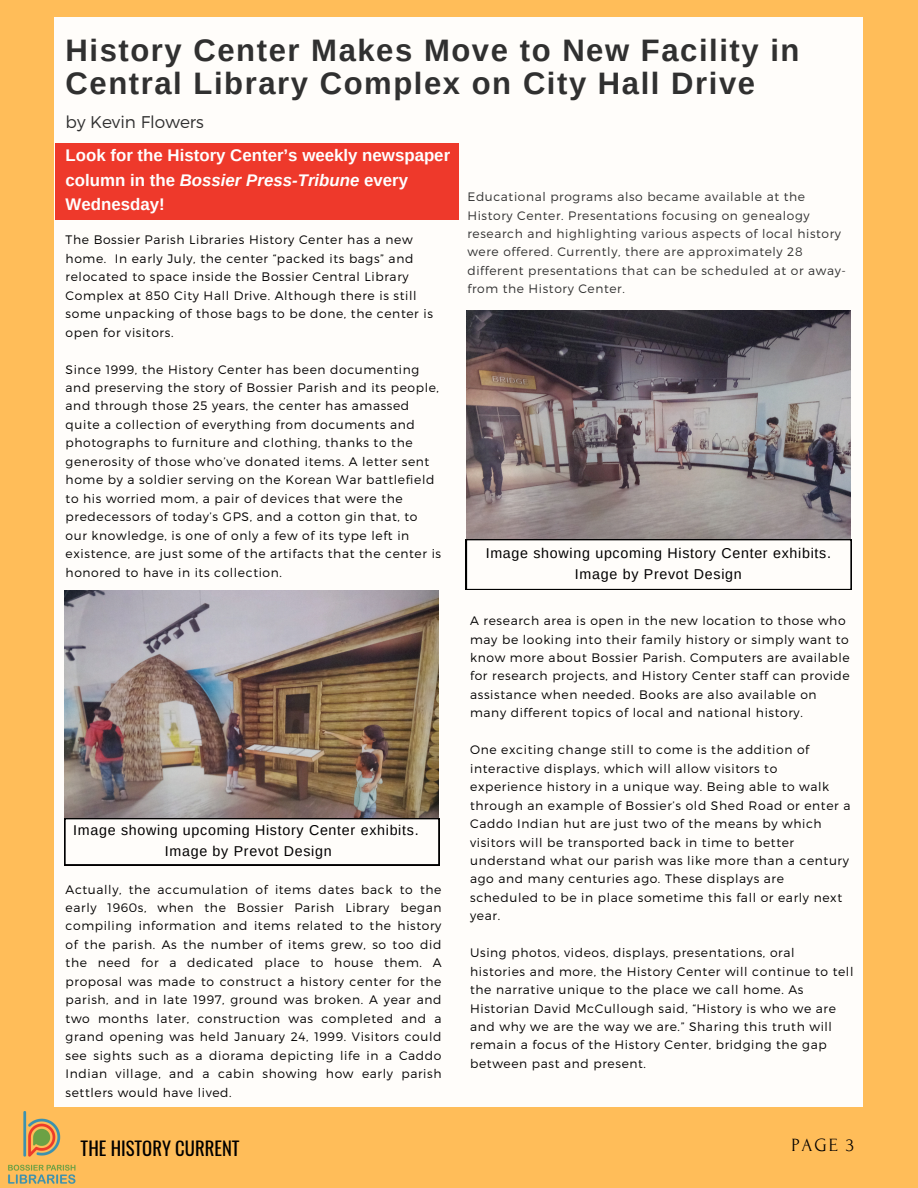
<style>
.page{position:relative;width:918px;height:1188px;background:#ffbd59}
.page>*{position:absolute;margin:0;border:0;box-sizing:border-box;transform-origin:0 0}
.t1{font:700 31.05px/33.8px "Arimo";letter-spacing:.05em;color:#303030}
.t2{font:18.75px "Oswald";color:#000}
.t3{font:18.75px "Forum";color:#000}
.t4{font:300 16.95px "Montserrat";color:#303030}
.t5{font:700 16.8px/24.6px "Arimo";color:#fff}
.t6{font:14.25px/21.3px "Arimo";letter-spacing:.05em;color:#000;text-align:center}
.t7{font:300 12.3px/18.5px "Montserrat";letter-spacing:.05em;color:#000}
.t8{font:300 12.3px/18.3px "Montserrat";letter-spacing:.05em;color:#303030}
.s1{font-style:italic}
</style>
<div class="page">
<div style="left:55px;top:17px;width:808px;height:1153px;background:#fffdfa"></div>
<div style="left:55px;top:143px;width:404px;height:77px;background:#ee392b"></div>
<div style="left:0;top:1107px;width:918px;height:81px;background:#ffbd59"></div>
<img style="left:8px;top:1112px;width:68px;height:72px">
<img style="left:64px;top:590px;width:375px;height:228px">
<img style="left:467px;top:310px;width:383px;height:229px">
<svg style="left:65px;top:818px;width:374px;height:47px"></svg>
<svg style="left:466px;top:539px;width:386px;height:51px"></svg>
<p class="t1" style="left:66px;top:33px;width:735px">History Center Makes Move to New Facility in<br>Central Library Complex on City Hall Drive</p>
<p class="t4" style="left:66px;top:111px;width:140px">by Kevin Flowers</p>
<p class="t5" style="left:66px;top:143px;width:386px">Look for the History Center’s weekly newspaper column in the <span class="s1">Bossier Press-Tribune</span> every<br>Wednesday!</p>
<h3 class="t8" style="left:467px;top:187px;width:380px">Educational programs also became available at the History Center. Presentations focusing on genealogy research and highlighting various aspects of local history were offered. Currently, there are approximately 28 different presentations that can be scheduled at or away&shy;from the History Center.</h3>
<p class="t7" style="left:66px;top:230px;width:369px">The Bossier Parish Libraries History Center has a new home. In early July, the center “packed its bags” and relocated to space inside the Bossier Central Library Complex at 850 City Hall Drive. Although there is still some unpacking of those bags to be done, the center is open for visitors.</p>
<p class="t7" style="left:66px;top:359px;width:377px">Since 1999, the History Center has been documenting and preserving the story of Bossier Parish and its people, and through those 25 years, the center has amassed quite a collection of everything from documents and photographs to furniture and clothing, thanks to the generosity of those who’ve donated items. A letter sent home by a soldier serving on the Korean War battlefield to his worried mom, a pair of devices that were the predecessors of today’s GPS, and a cotton gin that, to our knowledge, is one of only a few of its type left in existence, are just some of the artifacts that the center is honored to have in its collection.</p>
<p class="t6" style="left:486px;top:542px;width:347px">Image showing upcoming History Center exhibits.<br>Image by Prevot Design</p>
<p class="t6" style="left:73px;top:819px;width:347px">Image showing upcoming History Center exhibits.<br>Image by Prevot Design</p>
<p class="t7" style="left:66px;top:879px;width:377px;text-align:justify">Actually, the accumulation of items dates back to the early 1960s, when the Bossier Parish Library began compiling information and items related to the history of the parish. As the number of items grew, so too did the need for a dedicated place to house them. A proposal was made to construct a history center for the parish, and in late 1997, ground was broken. A year and two months later, construction was completed and a grand opening was held January 24, 1999. Visitors could see sights such as a diorama depicting life in a Caddo Indian village, and a cabin showing how early parish settlers would have lived.</p>
<p class="t7" style="left:470px;top:611px;width:381px">A research area is open in the new location to those who may be looking into their family history or simply want to know more about Bossier Parish. Computers are available for research projects, and History Center staff can provide assistance when needed. Books are also available on many different topics of local and national history.</p>
<h5 class="t7" style="left:470px;top:740px;width:382px">One exciting change still to come is the addition of interactive displays, which will allow visitors to experience history in a unique way. Being able to walk through an example of Bossier’s old Shed Road or enter a Caddo Indian hut are just two of the means by which visitors will be transported back in time to better understand what our parish was like more than a century ago and many centuries ago. These displays are scheduled to be in place sometime this fall or early next year.</h5>
<p class="t7" style="left:470px;top:943px;width:385px">Using photos, videos, displays, presentations, oral<br>histories and more, the History Center will continue to tell the narrative unique to the place we call home. As Historian David McCullough said, “History is who we are and why we are the way we are.” Sharing this truth will remain a focus of the History Center, bridging the gap between past and present.</p>
<p class="t2" style="left:81px;top:1134px;width:160px">THE HISTORY CURRENT</p>
<h5 class="t3" style="left:791px;top:1135px;width:64px">PAGE 3</h5>
</div>
